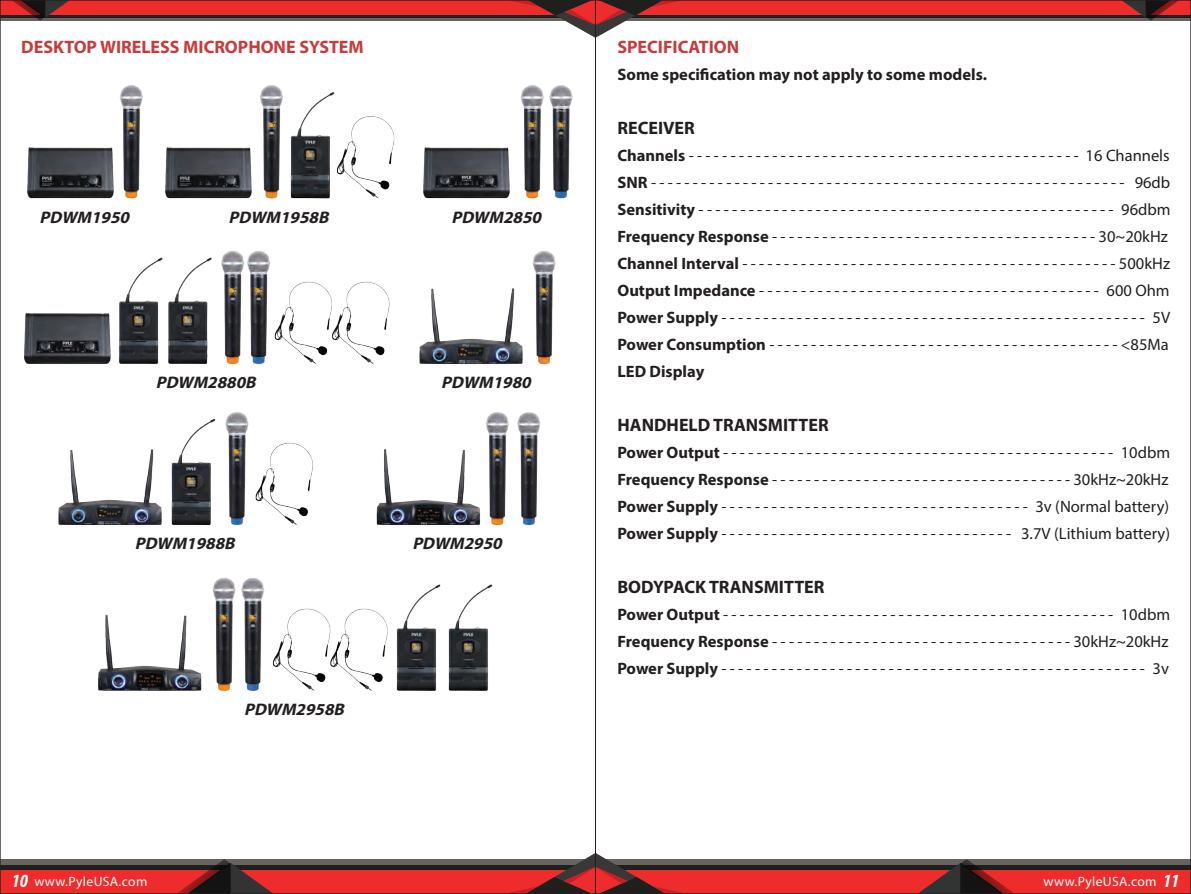
<style>
.page{position:relative;width:1191px;height:894px;background:#fff}
.page>*{position:absolute;margin:0;border:0;box-sizing:border-box;transform-origin:0 0}
.t1{font:700 18px "Myriad Pro";color:#231f20}
.t2{font:700 18px "Myriad Pro";color:#c93a3b}
.t3{font:italic 700 16.8px "Myriad Pro";color:#231f20}
.t4{font:16.5px/27px "Myriad Pro";color:#231f20;text-align:justify}
.t5{font:700 16.5px "Myriad Pro";color:#231f20}
.t6{font:13.5px "Myriad Pro";letter-spacing:.025em;color:#fff}
.s1{font-weight:700}
.s2{font-weight:700;font-style:italic;font-stretch:condensed;font-size:18.75px}
</style>
<div class="page">
<div style="left:0;top:868px;width:595px;height:25px;background:#ee2c2b"></div>
<div style="left:0;top:859px;width:595px;height:9px;background:#666360"></div>
<svg style="left:2px;top:865px;width:502px;height:3px"></svg>
<svg style="left:98px;top:859px;width:176px;height:32px"></svg>
<div style="left:0;top:0;width:595px;height:15px;background:#ee2c2b"></div>
<svg style="left:70px;top:17px;width:437px;height:4px;background:#54524f"></svg>
<hr style="left:0;top:15px;width:595px;height:2px;background:#1f1f1e">
<svg style="left:2px;top:2px;width:68px;height:19px"></svg>
<div style="left:595px;top:868px;width:596px;height:25px;background:#ee2c2b"></div>
<div style="left:595px;top:859px;width:596px;height:9px;background:#666360"></div>
<svg style="left:687px;top:865px;width:502px;height:3px"></svg>
<svg style="left:917px;top:859px;width:176px;height:32px"></svg>
<svg style="left:504px;top:853px;width:183px;height:38px"></svg>
<div style="left:596px;top:0;width:595px;height:15px;background:#ee2c2b"></div>
<svg style="left:684px;top:17px;width:437px;height:4px;background:#54524f"></svg>
<hr style="left:596px;top:15px;width:595px;height:2px;background:#1f1f1e">
<svg style="left:1121px;top:2px;width:68px;height:19px"></svg>
<svg style="left:507px;top:2px;width:177px;height:35px"></svg>
<img style="left:24px;top:86px;width:548px;height:604px">
<p class="t2" style="left:21px;top:35px;width:344px">DESKTOP WIRELESS MICROPHONE SYSTEM</p>
<p class="t3" style="left:40px;top:206px;width:95px">PDWM1950</p>
<p class="t3" style="left:229px;top:206px;width:106px">PDWM1958B</p>
<p class="t3" style="left:452px;top:206px;width:95px">PDWM2850</p>
<p class="t3" style="left:156px;top:371px;width:106px">PDWM2880B</p>
<p class="t3" style="left:441px;top:371px;width:95px">PDWM1980</p>
<p class="t3" style="left:135px;top:532px;width:106px">PDWM1988B</p>
<p class="t3" style="left:412px;top:532px;width:95px">PDWM2950</p>
<p class="t3" style="left:244px;top:697px;width:106px">PDWM2958B</p>
<p class="t2" style="left:617px;top:35px;width:123px">SPECIFICATION</p>
<p class="t5" style="left:617px;top:64px;width:371px">Some specification may not apply to some models.</p>
<p class="t1" style="left:617px;top:116px;width:79px">RECEIVER</p>
<p class="t4" style="left:617px;top:142px;width:555px;text-align:left"><span class="s1">Channels</span>----------------------------------------------- 16 Channels <span class="s1">SNR</span>--------------------------------------------------------- 96db <span class="s1">Sensitivity</span>-------------------------------------------------- 96dbm <span class="s1">Frequency Response</span>---------------------------------------30~20kHz <span class="s1">Channel Interval</span>---------------------------------------------500kHz <span class="s1">Output Impedance</span>----------------------------------------- 600 Ohm <span class="s1">Power Supply</span>--------------------------------------------------- 5V <span class="s1">Power Consumption</span>------------------------------------------&lt;85Ma <span class="s1">LED Display</span></p>
<p class="t1" style="left:617px;top:413px;width:213px">HANDHELD TRANSMITTER</p>
<p class="t4" style="left:617px;top:439px;width:554px"><span class="s1">Power Output</span>----------------------------------------------- 10dbm <span class="s1">Frequency Response</span>------------------------------------30kHz~20kHz <span class="s1">Power Supply</span>------------------------------------- 3v (Normal battery)<br><span class="s1">Power Supply</span>----------------------------------- 3.7V (Lithium battery)</p>
<p class="t1" style="left:617px;top:575px;width:209px">BODYPACK TRANSMITTER</p>
<p class="t4" style="left:617px;top:601px;width:554px"><span class="s1">Power Output</span>----------------------------------------------- 10dbm <span class="s1">Frequency Response</span>------------------------------------30kHz~20kHz <span class="s1">Power Supply</span>--------------------------------------------------- 3v</p>
<p class="t6" style="left:12px;top:872px;width:137px"><span class="s2">10</span> www.PyleUSA.com</p>
<p class="t6" style="left:1043px;top:872px;width:137px">www.PyleUSA.com <span class="s2">11</span></p>
</div>
